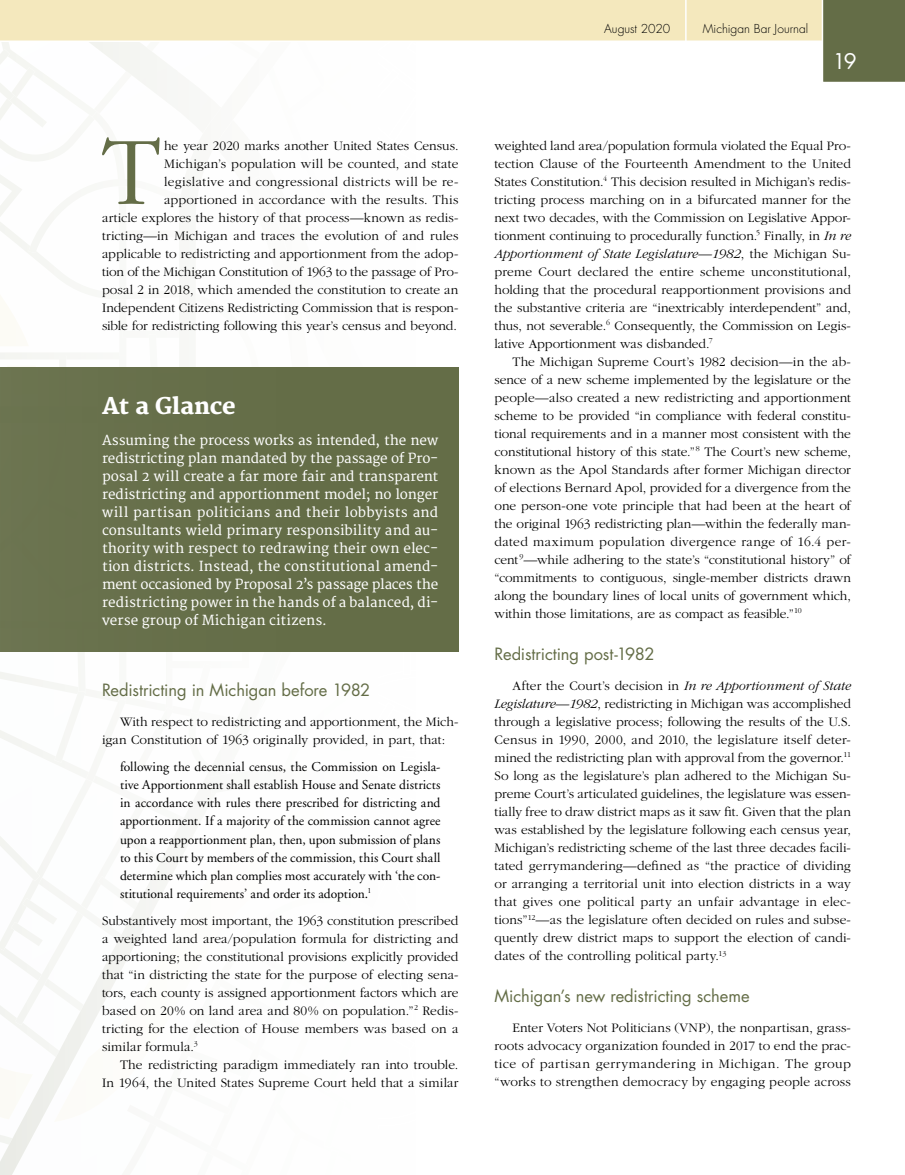
<style>
.page{position:relative;width:905px;height:1175px;background:#fff}
.page>*{position:absolute;margin:0;border:0;box-sizing:border-box;transform-origin:0 0}
.t1{font:300 100.2px "Garamond";color:#646d47}
.t2{font:800 22.5px "Merriweather";letter-spacing:-.01em;color:#fff}
.t3{font:21px "Futura";color:#fff}
.t4{font:16.5px "Futura";letter-spacing:-.005em;color:#646d47}
.t5{font:300 13.5px/18px "Garamond";letter-spacing:.005em;color:#000;text-align:justify}
.t6{font:13.5px/18px "Merriweather";letter-spacing:.005em;color:#fff;text-align:justify}
.t7{font:13.5px/18px "Adobe Garamond";letter-spacing:-.005em;color:#000;text-align:justify}
.t8{font:300 12px "Futura";color:#000}
.s1{font-style:italic}
</style>
<div class="page">
<img style="left:86px;top:720px;width:32px;height:61px">
<img style="left:11px;top:921px;width:32px;height:25px">
<img style="left:22px;top:898px;width:32px;height:26px">
<img style="left:169px;top:651px;width:63px;height:1px">
<img style="left:0;top:651px;width:126px;height:48px">
<img style="left:0;top:750px;width:40px;height:131px">
<img style="left:353px;top:651px;width:105px;height:1px">
<img style="left:0;top:1032px;width:54px;height:142px">
<div style="left:0;top:294px;width:29px;height:52px;background:#fcfbf6"></div>
<svg style="left:54px;top:806px;width:130px;height:289px"></svg>
<svg style="left:0;top:1002px;width:33px;height:117px"></svg>
<div style="left:0;top:367px;width:458px;height:284px;background:#646d47"></div>
<svg style="left:0;top:0;width:904px;height:84px"></svg>
<hr style="left:685px;top:0;width:1px;height:42px;background:#fff">
<h1 class="t1" style="left:102px;top:119px;width:60px">T</h1>
<p class="t5" style="left:102px;top:137px;width:358px;text-align:right">he year 2020 marks another United States Census.<br>Michigan’s population will be counted, and state legislative and congressional districts will be re&shy;apportioned in accordance with the results. This<br>article explores the history of that process—known as redis&shy;tricting—in Michigan and traces the evolution of and rules applicable to redistricting and apportionment from the adop&shy;tion of the Michigan Constitution of 1963 to the passage of Pro&shy;posal 2 in 2018, which amended the constitution to create an Independent Citizens Redistricting Commission that is respon&shy;sible for redistricting following this year’s census and beyond.</p>
<h2 class="t2" style="left:102px;top:393px;width:135px">At a Glance</h2>
<p class="t6" style="left:102px;top:432px;width:338px">Assuming the process works as intended, the new redistricting plan mandated by the passage of Pro&shy;posal 2 will create a far more fair and transparent redistricting and apportionment model; no longer will partisan politicians and their lobbyists and consultants wield primary responsibility and au&shy;thority with respect to redrawing their own elec&shy;tion districts. Instead, the constitutional amend&shy;ment occasioned by Proposal 2’s passage places the redistricting power in the hands of a balanced, di&shy;verse group of Michigan citizens.</p>
<p class="t4" style="left:102px;top:679px;width:270px">Redistricting in Michigan before 1982</p>
<p class="t5" style="left:102px;top:713px;width:358px;text-indent:18px">With respect to redistricting and apportionment, the Mich&shy;igan Constitution of 1963 originally provided, in part, that:</p>
<p class="t7" style="left:120px;top:758px;width:322px">following the decennial census, the Commission on Legisla&shy;tive Apportionment shall establish House and Senate districts in accordance with rules there prescribed for districting and apportionment. If a majority of the commission cannot agree upon a reapportionment plan, then, upon submission of plans to this Court by members of the commission, this Court shall determine which plan complies most accurately with ‘the con&shy;stitutional requirements’ and order its adoption.<sup>1</sup></p>
<p class="t5" style="left:102px;top:911px;width:358px">Substantively most important, the 1963 constitution prescribed a weighted land area/population formula for districting and apportioning; the constitutional provisions explicitly provided that “in districting the state for the purpose of electing sena&shy;tors, each county is assigned apportionment factors which are based on 20% on land area and 80% on population.”<sup>2</sup> Redis&shy;tricting for the election of House members was based on a similar formula.<sup>3</sup></p>
<p class="t5" style="left:102px;top:1055px;width:358px;text-align:right">The redistricting paradigm immediately ran into trouble.<br>In 1964, the United States Supreme Court held that a similar</p>
<p class="t8" style="left:604px;top:21px;width:67px">August 2020</p>
<p class="t8" style="left:702px;top:21px;width:107px">Michigan Bar Journal</p>
<h3 class="t3" style="left:832px;top:47px;width:25px">19</h3>
<p class="t5" style="left:494px;top:137px;width:358px">weighted land area/population formula violated the Equal Pro&shy;tection Clause of the Fourteenth Amendment to the United States Constitution.<sup>4</sup> This decision resulted in Michigan’s redis&shy;tricting process marching on in a bifurcated manner for the next two decades, with the Commission on Legislative Appor&shy;tionment continuing to procedurally function.<sup>5</sup> Finally, in <span class="s1">In re Apportionment of State Legislature—1982</span>, the Michigan Su&shy;preme Court declared the entire scheme unconstitutional, holding that the procedural reapportionment provisions and the substantive criteria are “inextricably interdependent” and, thus, not severable.<sup>6</sup> Consequently, the Commission on Legis&shy;lative Apportionment was disbanded.<sup>7</sup></p>
<p class="t5" style="left:494px;top:353px;width:358px;text-indent:18px">The Michigan Supreme Court’s 1982 decision—in the ab&shy;sence of a new scheme implemented by the legislature or the people—also created a new redistricting and apportionment scheme to be provided “in compliance with federal constitu&shy;tional requirements and in a manner most consistent with the constitutional history of this state.”<sup>8</sup> The Court’s new scheme, known as the Apol Standards after former Michigan director of elections Bernard Apol, provided for a divergence from the one person-one vote principle that had been at the heart of the original 1963 redistricting plan—within the federally man&shy;dated maximum population divergence range of 16.4 per&shy;cent<sup>9</sup>—while adhering to the state’s “constitutional history” of “commitments to contiguous, single-member districts drawn along the boundary lines of local units of government which, within those limitations, are as compact as feasible.”<sup>10</sup></p>
<p class="t4" style="left:494px;top:642px;width:162px">Redistricting post-1982</p>
<p class="t5" style="left:494px;top:677px;width:358px;text-indent:18px">After the Court’s decision in <span class="s1">In re Apportionment of State Legislature—1982</span>, redistricting in Michigan was accomplished through a legislative process; following the results of the U.S.<br>Census in 1990, 2000, and 2010, the legislature itself deter&shy;mined the redistricting plan with approval from the governor.<sup>11<br></sup>So long as the legislature’s plan adhered to the Michigan Su&shy;preme Court’s articulated guidelines, the legislature was essen&shy;tially free to draw district maps as it saw fit. Given that the plan was established by the legislature following each census year, Michigan’s redistricting scheme of the last three decades facili&shy;tated gerrymandering—defined as “the practice of dividing or arranging a territorial unit into election districts in a way that gives one political party an unfair advantage in elec&shy;tions”<sup>12</sup>—as the legislature often decided on rules and subse&shy;quently drew district maps to support the election of candi&shy;dates of the controlling political party.<sup>13</sup></p>
<p class="t4" style="left:494px;top:984px;width:256px">Michigan’s new redistricting scheme</p>
<p class="t5" style="left:494px;top:1019px;width:358px;text-indent:18px">Enter Voters Not Politicians (VNP), the nonpartisan, grass&shy;roots advocacy organization founded in 2017 to end the prac&shy;tice of partisan gerrymandering in Michigan. The group “works to strengthen democracy by engaging people across</p>
</div>
